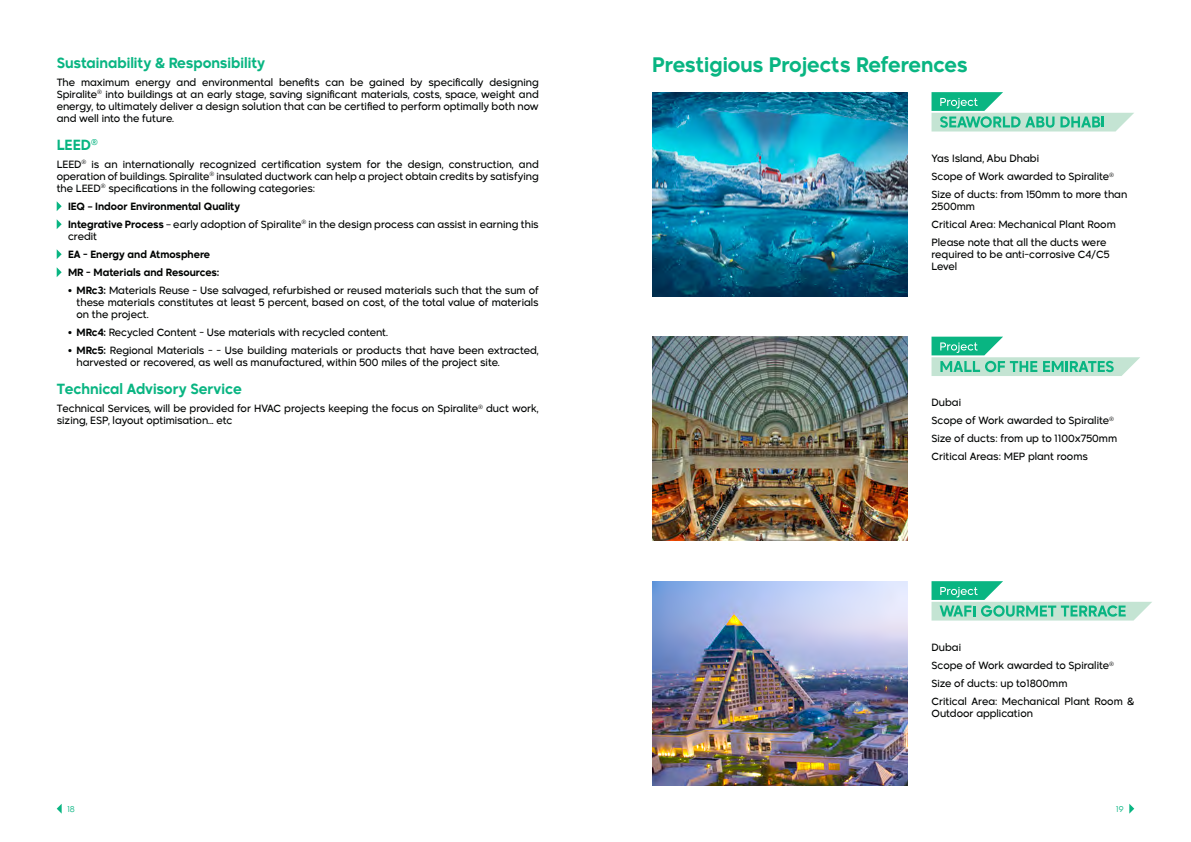
<style>
.page{position:relative;width:1191px;height:842px;background:#fff}
.page>*{position:absolute;margin:0;border:0;box-sizing:border-box;transform-origin:0 0}
.t1{font:600 20px "Madani";color:#09b582}
.t2{font:600 14px "Madani";color:#09b582}
.t3{font:10px/18px "Madani";color:#000302}
.t4{font:600 10px/18px "Madani";color:#000302}
.t5{font:300 8px "Madani Arabic";color:#09b582}
.s1{font-weight:600}
</style>
<div class="page">
<svg style="left:57px;top:201px;width:5px;height:10px"></svg>
<svg style="left:57px;top:219px;width:5px;height:10px"></svg>
<svg style="left:57px;top:249px;width:5px;height:10px"></svg>
<svg style="left:57px;top:267px;width:5px;height:10px"></svg>
<img style="left:652px;top:92px;width:255px;height:204px">
<img style="left:652px;top:337px;width:255px;height:204px">
<img style="left:652px;top:581px;width:255px;height:204px">
<svg style="left:931px;top:92px;width:203px;height:40px"></svg>
<svg style="left:931px;top:337px;width:209px;height:39px"></svg>
<svg style="left:931px;top:581px;width:221px;height:39px"></svg>
<svg style="left:1129px;top:804px;width:5px;height:10px"></svg>
<svg style="left:57px;top:804px;width:5px;height:10px"></svg>
<h2 class="t2" style="left:57px;top:51px;width:210px">Sustainability &amp; Responsibility</h2>
<p class="t3" style="left:57px;top:75px;width:483px;line-height:12px;text-align:justify">The maximum energy and environmental benefits can be gained by specifically designing Spiralite<sup>®</sup> into buildings at an early stage, saving significant materials, costs, space, weight and energy, to ultimately deliver a design solution that can be certified to perform optimally both now and well into the future.</p>
<h2 class="t2" style="left:57px;top:133px;width:42px">LEED<sup>®</sup></h2>
<p class="t3" style="left:57px;top:157px;width:483px;line-height:12px;text-align:justify">LEED<sup>®</sup> is an internationally recognized certification system for the design, construction, and operation of buildings. Spiralite<sup>®</sup> insulated ductwork can help a project obtain credits by satisfying the LEED<sup>®</sup> specifications in the following categories:</p>
<p class="t3" style="left:68px;top:196px;width:472px"><span class="s1">IEQ – Indoor Environmental Quality<br>Integrative Process</span> – early adoption of Spiralite<sup>®</sup> in the design process can assist in earning this</p>
<p class="t3" style="left:68px;top:226px;width:31px">credit</p>
<p class="t4" style="left:68px;top:244px;width:153px">EA - Energy and Atmosphere<br>MR - Materials and Resources:</p>
<p class="t3" style="left:77px;top:283px;width:464px;line-height:12px;text-align:justify;text-indent:-8px">• <span class="s1">MRc3:</span> Materials Reuse - Use salvaged, refurbished or reused materials such that the sum of these materials constitutes at least 5 percent, based on cost, of the total value of materials on the project.</p>
<p class="t3" style="left:68px;top:322px;width:321px">• <span class="s1">MRc4:</span> Recycled Content - Use materials with recycled content.</p>
<p class="t3" style="left:77px;top:343px;width:464px;line-height:12px;text-indent:-8px">• <span class="s1">MRc5:</span> Regional Materials - - Use building materials or products that have been extracted, harvested or recovered, as well as manufactured, within 500 miles of the project site.</p>
<h2 class="t2" style="left:57px;top:377px;width:186px">Technical Advisory Service</h2>
<p class="t3" style="left:57px;top:401px;width:483px;line-height:12px">Technical Services, will be provided for HVAC projects keeping the focus on Spiralite<sup>®</sup> duct work, sizing, ESP, layout optimisation... etc</p>
<h1 class="t1" style="left:652px;top:49px;width:317px">Prestigious Projects References</h1>
<p class="t3" style="left:931px;top:148px;width:197px">Yas Island, Abu Dhabi<br>Scope of Work awarded to Spiralite<sup>®<br></sup>Size of ducts: from 150mm to more than</p>
<p class="t3" style="left:931px;top:196px;width:186px">2500mm<br>Critical Area: Mechanical Plant Room<br>Please note that all the ducts were</p>
<p class="t3" style="left:931px;top:247px;width:180px;line-height:12px">required to be anti-corrosive C4/C5<br>Level</p>
<p class="t3" style="left:931px;top:393px;width:187px">Dubai<br>Scope of Work awarded to Spiralite<sup>®<br></sup>Size of ducts: from up to 1100x750mm<br>Critical Areas: MEP plant rooms</p>
<p class="t3" style="left:931px;top:637px;width:204px">Dubai<br>Scope of Work awarded to Spiralite<sup>®<br></sup>Size of ducts: up to1800mm<br>Critical Area: Mechanical Plant Room &amp;</p>
<p class="t3" style="left:931px;top:703px;width:103px">Outdoor application</p>
<p class="t5" style="left:67px;top:802px;width:9px">18</p>
<p class="t5" style="left:1116px;top:802px;width:9px">19</p>
</div>
